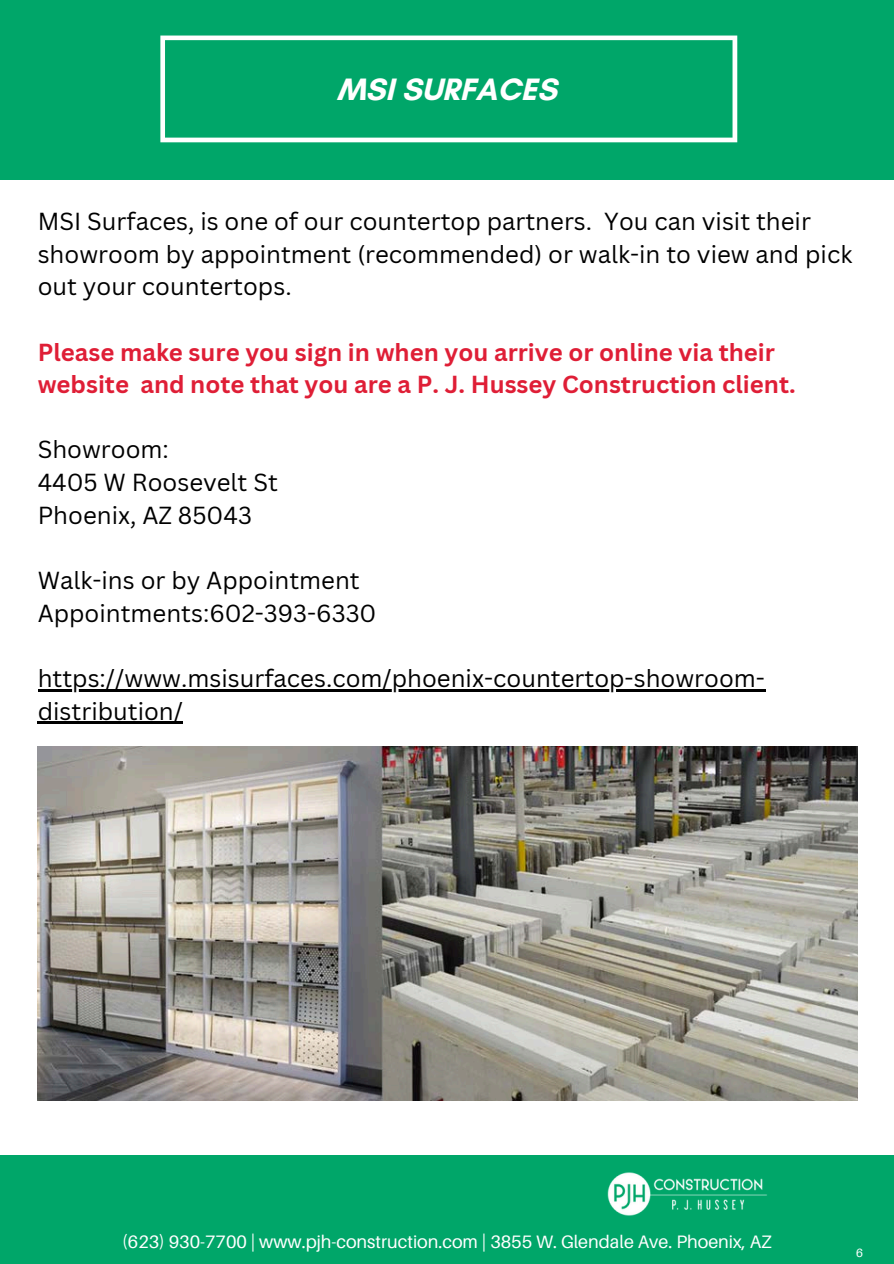
<style>
.page{position:relative;width:894px;height:1264px;background:#fff}
.page>*{position:absolute;margin:0;border:0;box-sizing:border-box;transform-origin:0 0}
.t1{font:700 31.5px "Glacial Indifference";color:#fff}
.t2{font:24px/32.7px "Canva Sans";color:#000}
.t3{font:700 24px/32.7px "Canva Sans";color:#df1e36}
.t4{font:18px "Aileron";color:#fff}
.t5{font:12px "Aileron";color:#fff}
</style>
<div class="page">
<div style="left:0;top:1155px;width:893px;height:108px;background:#00a669"></div>
<div style="left:0;top:0;width:893px;height:180px;background:#00a669"></div>
<svg style="left:160px;top:36px;width:577px;height:106px"></svg>
<img style="left:607px;top:1172px;width:160px;height:44px">
<hr style="left:38px;top:689px;width:727px;height:2px;background:#000">
<hr style="left:38px;top:721px;width:145px;height:3px;background:#000">
<img style="left:38px;top:747px;width:819px;height:353px">
<p class="t1" style="left:337px;top:70px;width:221px">MSI SURFACES</p>
<h1 class="t2" style="left:38px;top:204px;width:816px">MSI Surfaces, is one of our countertop partners. You can visit their showroom by appointment (recommended) or walk-in to view and pick out your countertops.</h1>
<h3 class="t3" style="left:38px;top:335px;width:759px">Please make sure you sign in when you arrive or online via their website and note that you are a P. J. Hussey Construction client.</h3>
<h2 class="t2" style="left:38px;top:433px;width:242px">Showroom:<br>4405 W Roosevelt St<br>Phoenix, AZ 85043</h2>
<h3 class="t2" style="left:38px;top:563px;width:340px">Walk-ins or by Appointment<br>Appointments:602-393-6330</h3>
<h3 class="t2" style="left:38px;top:661px;width:728px">https://www.msisurfaces.com/phoenix-countertop-showroom&shy;distribution/</h3>
<p class="t4" style="left:122px;top:1230px;width:651px">(623) 930-7700 | www.pjh-construction.com | 3855 W. Glendale Ave. Phoenix, AZ</p>
<p class="t5" style="left:855px;top:1245px;width:8px">6</p>
</div>
